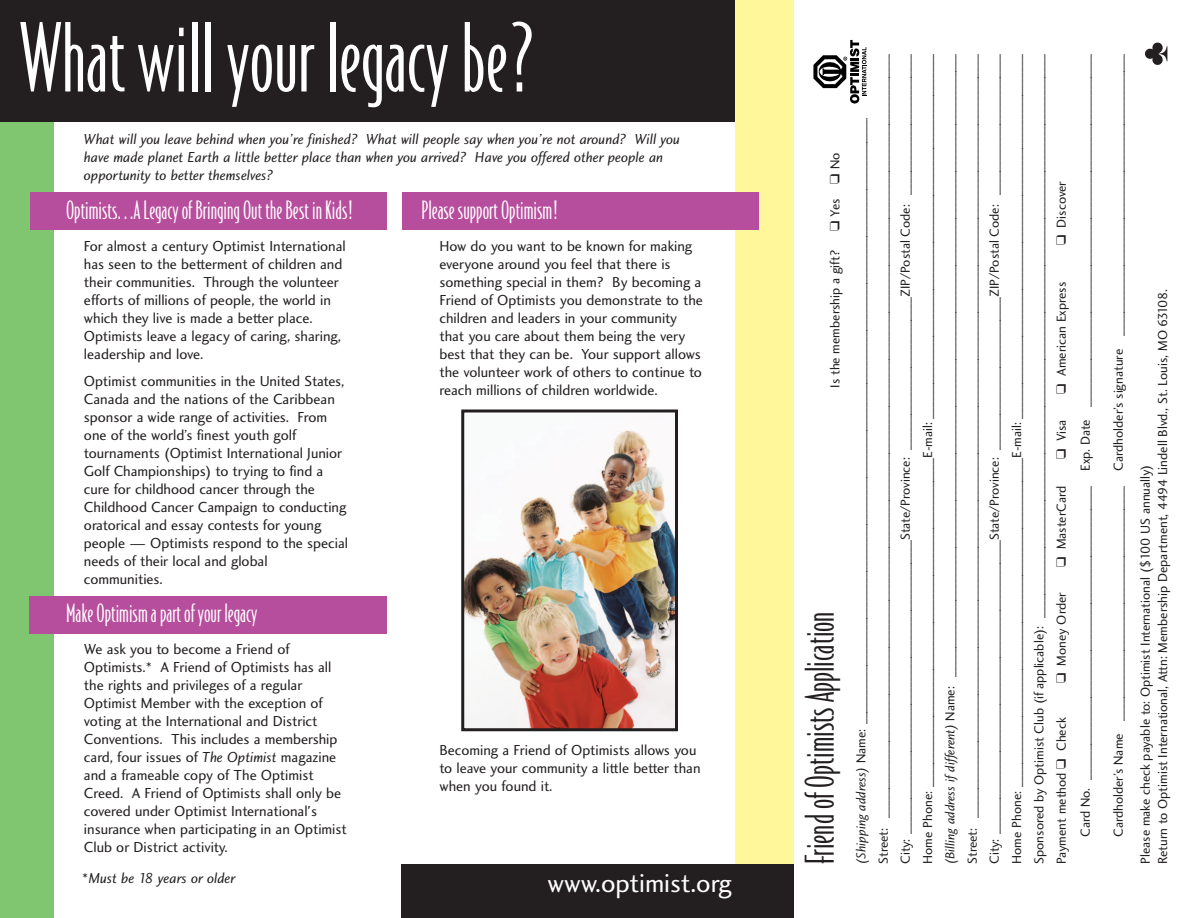
<style>
.page{position:relative;width:1188px;height:918px;background:#fff}
.page>*{position:absolute;margin:0;border:0;box-sizing:border-box;transform-origin:0 0}
.t1{font:90px "Bodega Sans";color:#fff}
.t2{font:37.5px "Bodega Sans";color:#231f20}
.t3{font:27px "Charlotte Sans Book Plain";color:#fff}
.t4{font:24px "Bodega Sans";color:#fff}
.t5{font:15px/18px "Charlotte Sans Book Plain";color:#231f20}
.t6{font:15px/18px "Charlotte Sans Book Italic Plain";color:#231f20}
.t7{font:13.5px/22.2px "Charlotte Sans Book Plain";color:#231f20}
.s1{font-family:"Charlotte Sans Book Italic Plain"}
.s2{font-family:"Charlotte Sans Book Plain"}
</style>
<div class="page">
<div style="left:0;top:0;width:54px;height:918px;background:#80c670"></div>
<div style="left:29px;top:596px;width:357px;height:38px;background:#b74e9d"></div>
<div style="left:30px;top:192px;width:356px;height:38px;background:#b74e9d"></div>
<div style="left:0;top:0;width:788px;height:122px;background:#231f20"></div>
<div style="left:735px;top:0;width:59px;height:918px;background:#fff79a"></div>
<div style="left:401px;top:864px;width:393px;height:54px;background:#231f20"></div>
<div style="left:402px;top:192px;width:356px;height:38px;background:#b74e9d"></div>
<img style="left:465px;top:430px;width:209px;height:297px">
<div style="left:461px;top:410px;width:217px;height:321px;border:3px solid #231f20"></div>
<svg style="left:813px;top:40px;width:53px;height:64px"></svg>
<svg style="left:1145px;top:43px;width:22px;height:22px"></svg>
<h1 class="t1" style="left:20px;top:21px;width:514px">What will your legacy be?</h1>
<p class="t6" style="left:84px;top:132px;width:598px">What will you leave behind when you’re finished? What will people say when you’re not around? Will you have made planet Earth a little better place than when you arrived? Have you offered other people an opportunity to better themselves?</p>
<h3 class="t4" style="left:66px;top:200px;width:288px">Optimists. . .A Legacy of Bringing Out the Best in Kids!</h3>
<p class="t5" style="left:84px;top:238px;width:263px">For almost a century Optimist International has seen to the betterment of children and their communities. Through the volunteer efforts of millions of people, the world in which they live is made a better place.<br>Optimists leave a legacy of caring, sharing, leadership and love.</p>
<p class="t5" style="left:84px;top:373px;width:266px">Optimist communities in the United States, Canada and the nations of the Caribbean sponsor a wide range of activities. From one of the world’s finest youth golf tournaments (Optimist International Junior Golf Championships) to trying to find a cure for childhood cancer through the Childhood Cancer Campaign to conducting oratorical and essay contests for young people — Optimists respond to the special needs of their local and global communities.</p>
<h3 class="t4" style="left:66px;top:603px;width:193px">Make Optimism a part of your legacy</h3>
<p class="t5" style="left:84px;top:641px;width:264px">We ask you to become a Friend of Optimists.* A Friend of Optimists has all the rights and privileges of a regular Optimist Member with the exception of voting at the International and District Conventions. This includes a membership card, four issues of <span class="s1">The Optimist</span> magazine and a frameable copy of The Optimist Creed. A Friend of Optimists shall only be covered under Optimist International's insurance when participating in an Optimist Club or District activity.</p>
<p class="t6" style="left:82px;top:871px;width:155px"><span class="s2">*</span>Must be 18 years or older</p>
<h3 class="t4" style="left:422px;top:200px;width:137px">Please support Optimism!</h3>
<p class="t5" style="left:439px;top:238px;width:265px">How do you want to be known for making everyone around you feel that there is something special in them? By becoming a Friend of Optimists you demonstrate to the children and leaders in your community that you care about them being the very best that they can be. Your support allows the volunteer work of others to continue to reach millions of children worldwide.</p>
<p class="t5" style="left:439px;top:742px;width:263px">Becoming a Friend of Optimists allows you to leave your community a little better than when you found it.</p>
<h3 class="t3" style="left:548px;top:873px;width:186px">www.optimist.org</h3>
<p class="t7" style="left:823px;top:864px;width:811px;line-height:26.1px;text-indent:633px;rotate:-90deg">❑ Yes ❑ No<br><span class="s1">(Shipping address)</span> Name: __________________________________________________________________________________________________________________</p>
<p class="t7" style="left:873px;top:864px;width:812px;text-align:justify;rotate:-90deg">Street: __________________________________________________________________________________________________________________________________ City: __________________________________________________State/Province: __________________________ZIP/Postal Code: ________________________ Home Phone: ________________________________________________________E-mail: ______________________________________________________________ <span class="s1">(Billing address if different)</span> Name: __________________________________________________________________________________________________________ Street: __________________________________________________________________________________________________________________________________ City: __________________________________________________State/Province: __________________________ZIP/Postal Code: ________________________ Home Phone: ________________________________________________________E-mail: ______________________________________________________________ Sponsored by Optimist Club (if applicable): ________________________________________________________________________________________________ Payment method ❑ Check</p>
<p class="t7" style="left:1050px;top:837px;width:785px;line-height:24px;text-indent:592px;rotate:-90deg">❑ Discover<br>Card No. __________________________________________________ Exp. Date ____________________________________________________________</p>
<p class="t7" style="left:1108px;top:837px;width:785px;rotate:-90deg">Cardholder’s Name ________________________________________ Cardholder’s signature ________________________________________________</p>
<p class="t7" style="left:825px;top:388px;width:139px;rotate:-90deg">Is the membership a gift?</p>
<p class="t7" style="left:1051px;top:394px;width:113px;rotate:-90deg">❑ American Express</p>
<p class="t7" style="left:1051px;top:459px;width:41px;rotate:-90deg">❑ Visa</p>
<p class="t7" style="left:1051px;top:567px;width:83px;rotate:-90deg">❑ MasterCard</p>
<p class="t7" style="left:1051px;top:683px;width:92px;rotate:-90deg">❑ Money Order</p>
<h2 class="t2" style="left:805px;top:864px;width:254px;rotate:-90deg">Friend of Optimists Application</h2>
<p class="t7" style="left:1138px;top:864px;width:577px;line-height:17.4px;rotate:-90deg">Please make check payable to: Optimist International ($100 US annually)<br>Return to Optimist International, Attn: Membership Department, 4494 Lindell Blvd., St. Louis, MO 63108.</p>
</div>
